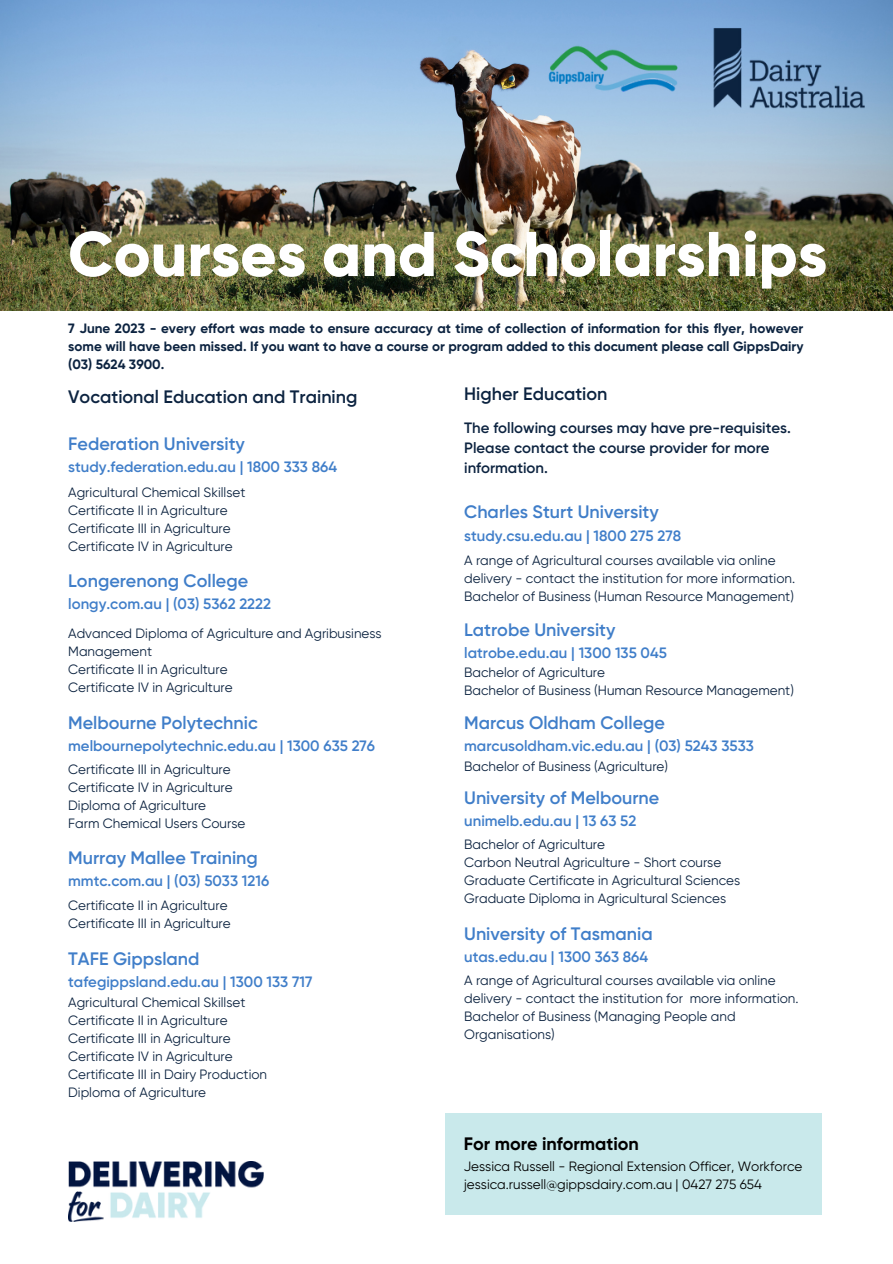
<style>
.page{position:relative;width:893px;height:1264px;background:#fff}
.page>*{position:absolute;margin:0;border:0;box-sizing:border-box;transform-origin:0 0}
.t1{font:800 63px "Gilroy";color:#fff}
.t2{font:600 18px "Gilroy";color:#407ec9}
.t3{font:600 18px "Gilroy";color:#0c2340}
.t4{font:700 18px "Gilroy";color:#000}
.t5{font:600 15px "Gilroy";color:#407ec9}
.t6{font:600 15px/20.2px "Gilroy";color:#0c2340}
.t7{font:13.5px/18px "Gilroy";color:#0c2340}
.t8{font:700 13.5px/18px "Gilroy";color:#0c2340;text-align:justify}
.t9{font:13.5px "Gilroy";color:#000}
</style>
<div class="page">
<img style="left:0;top:0;width:892px;height:310px">
<div style="left:446px;top:1113px;width:375px;height:101px;background:#c9e9eb"></div>
<img style="left:68px;top:1161px;width:196px;height:60px">
<img style="left:540px;top:19px;width:333px;height:100px">
<p class="t1" style="left:68px;top:216px;width:760px">Courses and Scholarships</p>
<p class="t8" style="left:68px;top:320px;width:736px">7 June 2023 - every effort was made to ensure accuracy at time of collection of information for this flyer, however some will have been missed. If you want to have a course or program added to this document please call GippsDairy (03) 5624 3900.</p>
<p class="t3" style="left:68px;top:385px;width:290px">Vocational Education and Training</p>
<p class="t3" style="left:464px;top:383px;width:145px">Higher Education</p>
<p class="t2" style="left:68px;top:433px;width:178px">Federation University</p>
<p class="t5" style="left:68px;top:458px;width:270px">study.federation.edu.au | 1800 333 864</p>
<p class="t7" style="left:68px;top:483px;width:179px">Agricultural Chemical Skillset</p>
<p class="t7" style="left:68px;top:501px;width:161px">Certificate II in Agriculture</p>
<p class="t7" style="left:68px;top:519px;width:164px">Certificate III in Agriculture</p>
<p class="t7" style="left:68px;top:537px;width:166px">Certificate IV in Agriculture</p>
<p class="t2" style="left:68px;top:570px;width:181px">Longerenong College</p>
<p class="t5" style="left:68px;top:595px;width:204px">longy.com.au | (03) 5362 2222</p>
<p class="t7" style="left:68px;top:624px;width:315px">Advanced Diploma of Agriculture and Agribusiness<br>Management</p>
<p class="t7" style="left:68px;top:660px;width:161px">Certificate II in Agriculture</p>
<p class="t7" style="left:68px;top:678px;width:166px">Certificate IV in Agriculture</p>
<p class="t2" style="left:68px;top:712px;width:191px">Melbourne Polytechnic</p>
<p class="t5" style="left:68px;top:737px;width:308px">melbournepolytechnic.edu.au | 1300 635 276</p>
<p class="t7" style="left:68px;top:760px;width:164px">Certificate III in Agriculture</p>
<p class="t7" style="left:68px;top:778px;width:166px">Certificate IV in Agriculture</p>
<p class="t7" style="left:68px;top:796px;width:139px">Diploma of Agriculture</p>
<p class="t7" style="left:68px;top:814px;width:179px">Farm Chemical Users Course</p>
<p class="t2" style="left:68px;top:847px;width:191px">Murray Mallee Training</p>
<p class="t5" style="left:68px;top:872px;width:202px">mmtc.com.au | (03) 5033 1216</p>
<p class="t7" style="left:68px;top:896px;width:161px">Certificate II in Agriculture</p>
<p class="t7" style="left:68px;top:914px;width:164px">Certificate III in Agriculture</p>
<p class="t2" style="left:68px;top:947px;width:133px">TAFE Gippsland</p>
<p class="t5" style="left:68px;top:973px;width:245px">tafegippsland.edu.au | 1300 133 717</p>
<p class="t7" style="left:68px;top:993px;width:179px">Agricultural Chemical Skillset</p>
<p class="t7" style="left:68px;top:1011px;width:161px">Certificate II in Agriculture</p>
<p class="t7" style="left:68px;top:1029px;width:164px">Certificate III in Agriculture</p>
<p class="t7" style="left:68px;top:1047px;width:166px">Certificate IV in Agriculture</p>
<p class="t7" style="left:68px;top:1065px;width:200px">Certificate III in Dairy Production</p>
<p class="t7" style="left:68px;top:1083px;width:139px">Diploma of Agriculture</p>
<p class="t6" style="left:464px;top:417px;width:328px">The following courses may have pre-requisites.<br>Please contact the course provider for more information.</p>
<p class="t2" style="left:464px;top:501px;width:196px">Charles Sturt University</p>
<p class="t5" style="left:464px;top:527px;width:218px">study.csu.edu.au | 1800 275 278</p>
<p class="t7" style="left:464px;top:551px;width:332px">A range of Agricultural courses available via online delivery - contact the institution for more information.</p>
<p class="t7" style="left:464px;top:587px;width:331px">Bachelor of Business (Human Resource Management)</p>
<p class="t2" style="left:464px;top:618px;width:153px">Latrobe University</p>
<p class="t5" style="left:464px;top:644px;width:204px">latrobe.edu.au | 1300 135 045</p>
<p class="t7" style="left:464px;top:663px;width:142px">Bachelor of Agriculture</p>
<p class="t7" style="left:464px;top:681px;width:331px">Bachelor of Business (Human Resource Management)</p>
<p class="t2" style="left:464px;top:711px;width:202px">Marcus Oldham College</p>
<p class="t5" style="left:464px;top:737px;width:291px">marcusoldham.vic.edu.au | (03) 5243 3533</p>
<p class="t7" style="left:464px;top:757px;width:205px">Bachelor of Business (Agriculture)</p>
<p class="t2" style="left:464px;top:786px;width:197px">University of Melbourne</p>
<p class="t5" style="left:464px;top:812px;width:174px">unimelb.edu.au | 13 63 52</p>
<p class="t7" style="left:464px;top:835px;width:142px">Bachelor of Agriculture</p>
<p class="t7" style="left:464px;top:853px;width:258px">Carbon Neutral Agriculture - Short course</p>
<p class="t7" style="left:464px;top:871px;width:277px">Graduate Certificate in Agricultural Sciences</p>
<p class="t7" style="left:464px;top:889px;width:263px">Graduate Diploma in Agricultural Sciences</p>
<p class="t2" style="left:464px;top:922px;width:190px">University of Tasmania</p>
<p class="t5" style="left:464px;top:947px;width:185px">utas.edu.au | 1300 363 864</p>
<p class="t7" style="left:464px;top:971px;width:336px">A range of Agricultural courses available via online delivery - contact the institution for more information.</p>
<p class="t7" style="left:464px;top:1007px;width:273px">Bachelor of Business (Managing People and<br>Organisations)</p>
<p class="t4" style="left:464px;top:1132px;width:177px">For more information</p>
<p class="t9" style="left:464px;top:1158px;width:340px">Jessica Russell - Regional Extension Officer, Workforce</p>
<p class="t9" style="left:464px;top:1176px;width:300px">jessica.russell@gippsdairy.com.au | 0427 275 654</p>
</div>
